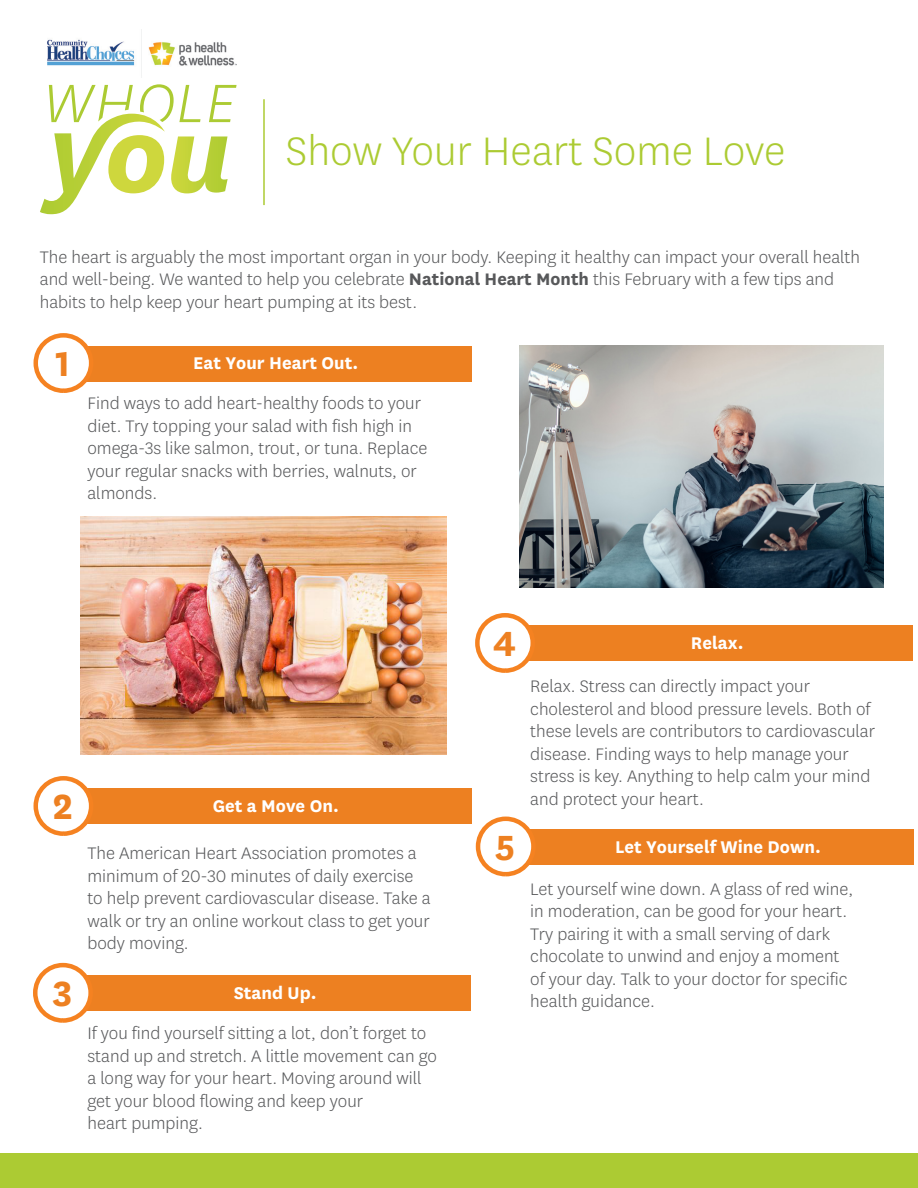
<style>
.page{position:relative;width:918px;height:1188px;background:#fff}
.page>*{position:absolute;margin:0;border:0;box-sizing:border-box;transform-origin:0 0}
.Article_Header{font:300 46.5px "Centene Sans";color:#accb33}
.t1{font:700 40.95px "Centene Sans";color:#ed8021}
.t2{font:700 19.8px "Centene Sans";color:#fff}
.t3{font:300 19.5px/22.5px "Centene Sans";color:#57585a}
.s1{font-weight:700}
</style>
<div class="page">
<div style="left:0;top:1153px;width:918px;height:35px;background:#accb33"></div>
<img style="left:81px;top:517px;width:365px;height:237px">
<svg style="left:40px;top:84px;width:197px;height:130px"></svg>
<img style="left:48px;top:30px;width:189px;height:48px">
<hr style="left:263px;top:99px;width:2px;height:106px;background:#accb33">
<div style="left:80px;top:346px;width:392px;height:35px;background:#ed8021"></div>
<svg style="left:34px;top:333px;width:59px;height:60px"></svg>
<div style="left:80px;top:789px;width:392px;height:35px;background:#ed8021"></div>
<svg style="left:34px;top:776px;width:59px;height:60px"></svg>
<div style="left:79px;top:975px;width:392px;height:36px;background:#ed8021"></div>
<svg style="left:33px;top:963px;width:60px;height:60px"></svg>
<div style="left:521px;top:626px;width:392px;height:35px;background:#ed8021"></div>
<svg style="left:475px;top:613px;width:60px;height:60px"></svg>
<div style="left:522px;top:829px;width:392px;height:36px;background:#ed8021"></div>
<svg style="left:476px;top:817px;width:60px;height:59px"></svg>
<img style="left:520px;top:345px;width:363px;height:243px">
<p class="Article_Header" style="left:286px;top:122px;width:501px">Show Your Heart Some Love</p>
<p class="t3" style="left:40px;top:245px;width:822px">The heart is arguably the most important organ in your body. Keeping it healthy can impact your overall health and well-being. We wanted to help you celebrate <span class="s1">National Heart Month</span> this February with a few tips and habits to help keep your heart pumping at its best.</p>
<h2 class="t1" style="left:56px;top:335px;width:16px">1</h2>
<p class="t2" style="left:193px;top:349px;width:167px">Eat Your Heart Out.</p>
<p class="t3" style="left:87px;top:392px;width:341px">Find ways to add heart-healthy foods to your diet. Try topping your salad with fish high in omega-3s like salmon, trout, or tuna. Replace your regular snacks with berries, walnuts, or almonds.</p>
<h2 class="t1" style="left:53px;top:778px;width:22px">2</h2>
<p class="t2" style="left:213px;top:792px;width:128px">Get a Move On.</p>
<p class="t3" style="left:87px;top:842px;width:345px">The American Heart Association promotes a minimum of 20-30 minutes of daily exercise to help prevent cardiovascular disease. Take a walk or try an online workout class to get your body moving.</p>
<h2 class="t1" style="left:53px;top:965px;width:21px">3</h2>
<p class="t2" style="left:234px;top:979px;width:84px">Stand Up.</p>
<p class="t3" style="left:87px;top:1022px;width:351px">If you find yourself sitting a lot, don’t forget to stand up and stretch. A little movement can go a long way for your heart. Moving around will get your blood flowing and keep your<br>heart pumping.</p>
<h2 class="t1" style="left:493px;top:615px;width:25px">4</h2>
<p class="t2" style="left:691px;top:629px;width:54px">Relax.</p>
<p class="t3" style="left:530px;top:674px;width:346px">Relax. Stress can directly impact your cholesterol and blood pressure levels. Both of these levels are contributors to cardiovascular disease. Finding ways to help manage your stress is key. Anything to help calm your mind and protect your heart.</p>
<h2 class="t1" style="left:495px;top:818px;width:22px">5</h2>
<p class="t2" style="left:615px;top:833px;width:207px">Let Yourself Wine Down.</p>
<p class="t3" style="left:530px;top:877px;width:324px">Let yourself wine down. A glass of red wine, in moderation, can be good for your heart.<br>Try pairing it with a small serving of dark chocolate to unwind and enjoy a moment of your day. Talk to your doctor for specific health guidance.</p>
</div>
